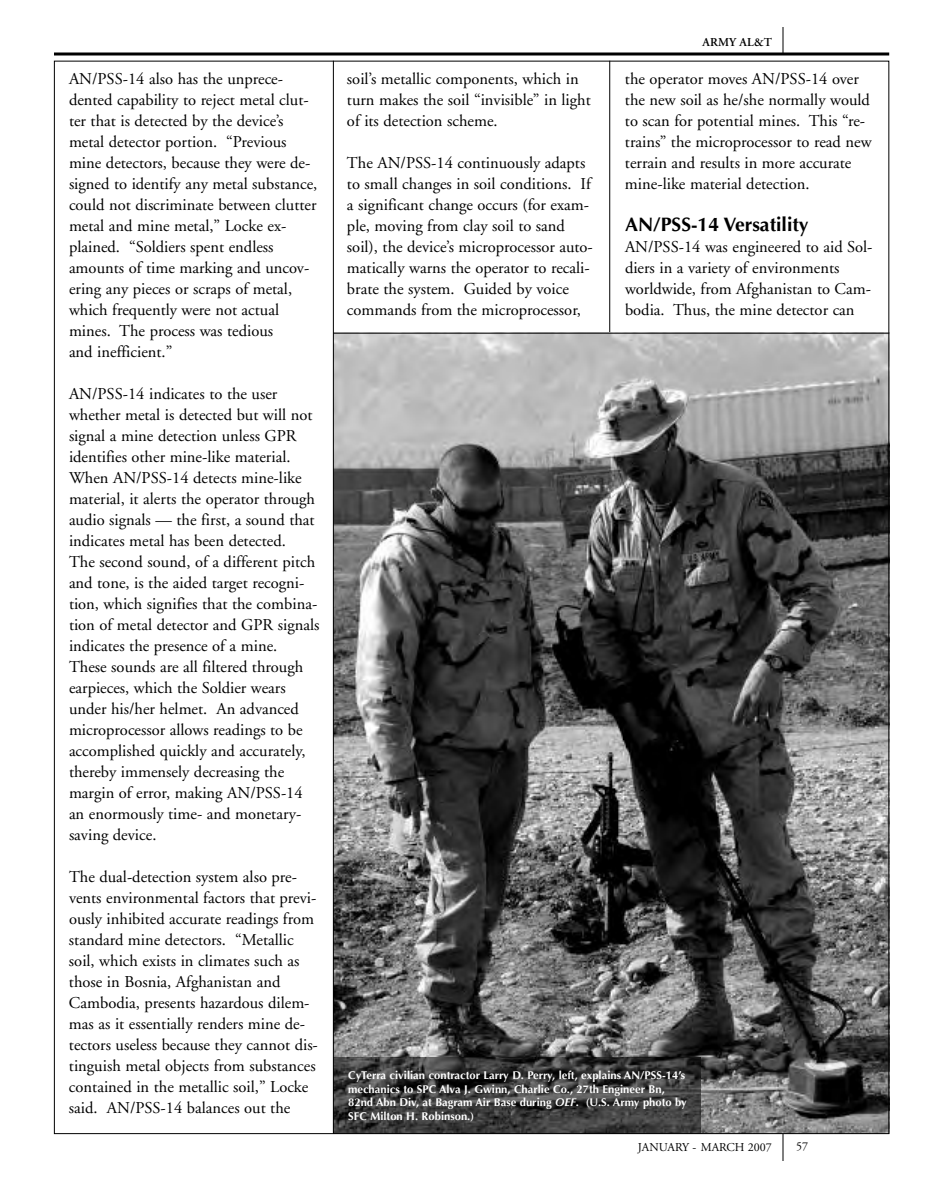
<style>
.page{position:relative;width:945px;height:1188px;background:#fff}
.page>*{position:absolute;margin:0;border:0;box-sizing:border-box;transform-origin:0 0}
.t1{font:700 19.5px "Optima";color:#000}
.t2{font:16.5px/21px "Adobe Garamond";color:#000}
.t3{font:12px "Adobe Garamond";color:#000}
.t4{font:600 12px "Adobe Garamond";color:#000}
.t5{font:700 11.25px/13.8px "Optima";color:#fff}
.s1{font-style:italic}
</style>
<div class="page">
<svg style="left:54px;top:52px;width:835px;height:4px"></svg>
<hr style="left:609px;top:61px;width:1px;height:1073px;background:#000">
<svg style="left:783px;top:27px;width:1px;height:27px"></svg>
<svg style="left:783px;top:1134px;width:1px;height:27px"></svg>
<img style="left:334px;top:334px;width:553px;height:798px">
<img style="left:334px;top:1057px;width:367px;height:75px">
<hr style="left:333px;top:61px;width:1px;height:1073px;background:#000">
<hr style="left:333px;top:333px;width:556px;height:1px;background:#000">
<p class="t2" style="left:69px;top:70px;width:250px">AN/PSS-14 also has the unprece&shy;dented capability to reject metal clut&shy;ter that is detected by the device’s metal detector portion. “Previous mine detectors, because they were de&shy;signed to identify any metal substance, could not discriminate between clutter metal and mine metal,” Locke ex&shy;plained. “Soldiers spent endless amounts of time marking and uncov&shy;ering any pieces or scraps of metal, which frequently were not actual mines. The process was tedious<br>and inefficient.”</p>
<p class="t2" style="left:69px;top:385px;width:252px">AN/PSS-14 indicates to the user whether metal is detected but will not signal a mine detection unless GPR identifies other mine-like material.<br>When AN/PSS-14 detects mine-like material, it alerts the operator through audio signals — the first, a sound that indicates metal has been detected.<br>The second sound, of a different pitch and tone, is the aided target recogni&shy;tion, which signifies that the combina&shy;tion of metal detector and GPR signals indicates the presence of a mine.<br>These sounds are all filtered through earpieces, which the Soldier wears under his/her helmet. An advanced microprocessor allows readings to be accomplished quickly and accurately, thereby immensely decreasing the margin of error, making AN/PSS-14 an enormously time- and monetary&shy;saving device.</p>
<p class="t2" style="left:69px;top:868px;width:250px">The dual-detection system also pre&shy;vents environmental factors that previ&shy;ously inhibited accurate readings from standard mine detectors. “Metallic soil, which exists in climates such as those in Bosnia, Afghanistan and Cambodia, presents hazardous dilem&shy;mas as it essentially renders mine de&shy;tectors useless because they cannot dis&shy;tinguish metal objects from substances contained in the metallic soil,” Locke said. AN/PSS-14 balances out the</p>
<p class="t2" style="left:347px;top:70px;width:245px">soil’s metallic components, which in turn makes the soil “invisible” in light of its detection scheme.</p>
<p class="t2" style="left:347px;top:154px;width:247px">The AN/PSS-14 continuously adapts to small changes in soil conditions. If a significant change occurs (for exam&shy;ple, moving from clay soil to sand soil), the device’s microprocessor auto&shy;matically warns the operator to recali&shy;brate the system. Guided by voice commands from the microprocessor,</p>
<p class="t4" style="left:703px;top:37px;width:71px">ARMY AL&amp;T</p>
<p class="t2" style="left:625px;top:70px;width:248px">the operator moves AN/PSS-14 over the new soil as he/she normally would to scan for potential mines. This “re&shy;trains” the microprocessor to read new terrain and results in more accurate mine-like material detection.</p>
<p class="t1" style="left:625px;top:216px;width:185px">AN/PSS-14 Versatility</p>
<p class="t2" style="left:625px;top:238px;width:249px">AN/PSS-14 was engineered to aid Sol&shy;diers in a variety of environments worldwide, from Afghanistan to Cam&shy;bodia. Thus, the mine detector can</p>
<p class="t5" style="left:348px;top:1069px;width:340px">CyTerra civilian contractor Larry D. Perry, left, explains AN/PSS-14’s mechanics to SPC Alva J. Gwinn, Charlie Co., 27th Engineer Bn, 82nd Abn Div, at Bagram Air Base during <span class="s1">OEF</span>. (U.S. Army photo by SFC Milton H. Robinson.)</p>
<p class="t3" style="left:638px;top:1142px;width:136px">JANUARY - MARCH 2007</p>
<p class="t3" style="left:796px;top:1141px;width:13px">57</p>
</div>
